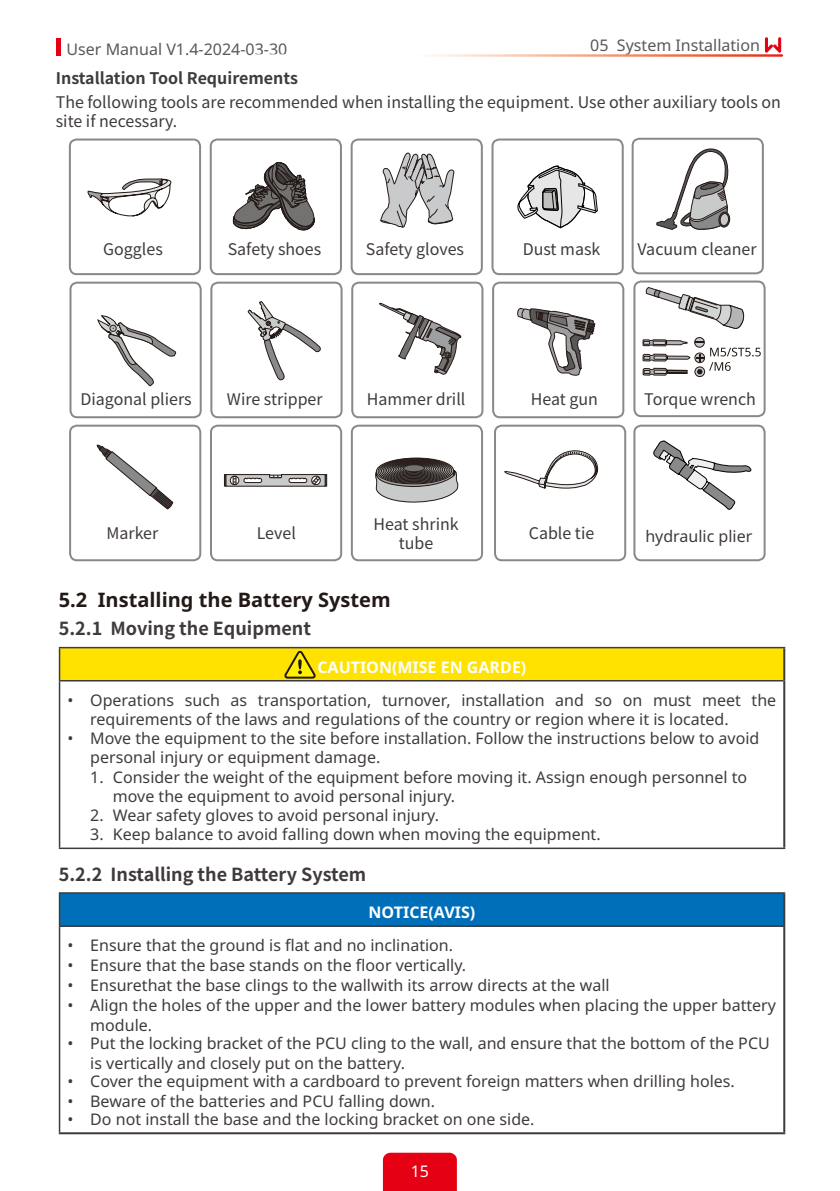
<style>
.page{position:relative;width:840px;height:1191px;background:#fff}
.page>*{position:absolute;margin:0;border:0;box-sizing:border-box;transform-origin:0 0}
.t1{font:700 20px "Noto Sans";color:#231916}
.t2{font:700 18px "Source Han Sans CN";color:#3f3b3a}
.t3{font:16px/19.2px "Noto Sans";color:#3f3b3a}
.t4{font:16px/19.2px "Source Han Sans CN";color:#3f3b3a;text-align:center}
.t5{font:16px "Noto Sans";color:#595857}
.t6{font:700 16px "Noto Sans";color:#fff}
.t7{font:700 16px "Source Han Sans CN";color:#3f3b3a}
.t8{font:16px "Noto Sans";color:#fff}
</style>
<div class="page">
<hr style="left:57px;top:38px;width:4px;height:18px;background:#e60013">
<svg style="left:764px;top:37px;width:16px;height:16px"></svg>
<div style="left:383px;top:1152px;width:73px;height:39px;background:#e60013"></div>
<svg style="left:68px;top:137px;width:698px;height:425px"></svg>
<svg style="left:232px;top:157px;width:83px;height:82px"></svg>
<svg style="left:380px;top:153px;width:74px;height:75px"></svg>
<svg style="left:517px;top:165px;width:80px;height:63px"></svg>
<svg style="left:517px;top:308px;width:78px;height:68px"></svg>
<svg style="left:97px;top:315px;width:79px;height:72px"></svg>
<svg style="left:247px;top:301px;width:74px;height:79px"></svg>
<svg style="left:379px;top:303px;width:82px;height:72px"></svg>
<svg style="left:97px;top:444px;width:76px;height:65px"></svg>
<svg style="left:656px;top:148px;width:74px;height:82px"></svg>
<svg style="left:224px;top:474px;width:103px;height:13px"></svg>
<svg style="left:373px;top:469px;width:85px;height:34px"></svg>
<svg style="left:376px;top:458px;width:77px;height:26px"></svg>
<div style="left:376px;top:457px;width:77px;height:27px;border:1px solid #231916;border-radius:50%"></div>
<svg style="left:378px;top:458px;width:73px;height:25px"></svg>
<div style="left:377px;top:458px;width:75px;height:25px;border:1px solid #231916;border-radius:50%"></div>
<svg style="left:379px;top:458px;width:71px;height:24px"></svg>
<div style="left:379px;top:458px;width:71px;height:25px;border:1px solid #231916;border-radius:50%"></div>
<svg style="left:381px;top:459px;width:67px;height:23px"></svg>
<div style="left:381px;top:459px;width:67px;height:23px;border:1px solid #231916;border-radius:50%"></div>
<svg style="left:383px;top:459px;width:63px;height:22px"></svg>
<div style="left:382px;top:459px;width:64px;height:22px;border:1px solid #231916;border-radius:50%"></div>
<svg style="left:384px;top:460px;width:60px;height:20px"></svg>
<div style="left:384px;top:459px;width:60px;height:21px;border:1px solid #231916;border-radius:50%"></div>
<svg style="left:386px;top:460px;width:56px;height:19px"></svg>
<div style="left:386px;top:460px;width:57px;height:20px;border:1px solid #231916;border-radius:50%"></div>
<svg style="left:388px;top:461px;width:52px;height:18px"></svg>
<div style="left:388px;top:460px;width:53px;height:19px;border:1px solid #231916;border-radius:50%"></div>
<svg style="left:389px;top:461px;width:50px;height:17px"></svg>
<div style="left:389px;top:461px;width:50px;height:17px;border:1px solid #231916;border-radius:50%"></div>
<svg style="left:391px;top:461px;width:46px;height:16px"></svg>
<div style="left:391px;top:461px;width:46px;height:16px;border:1px solid #231916;border-radius:50%"></div>
<svg style="left:393px;top:462px;width:42px;height:14px"></svg>
<div style="left:393px;top:462px;width:42px;height:15px;border:1px solid #231916;border-radius:50%"></div>
<svg style="left:395px;top:462px;width:38px;height:14px"></svg>
<div style="left:394px;top:462px;width:39px;height:14px;border:1px solid #231916;border-radius:50%"></div>
<svg style="left:396px;top:463px;width:35px;height:12px"></svg>
<div style="left:396px;top:462px;width:36px;height:13px;border:1px solid #231916;border-radius:50%"></div>
<svg style="left:398px;top:463px;width:32px;height:11px"></svg>
<div style="left:398px;top:463px;width:32px;height:11px;border:1px solid #231916;border-radius:50%"></div>
<div style="left:399px;top:463px;width:29px;height:10px;border:1px solid #231916;border-radius:50%"></div>
<div style="left:401px;top:464px;width:25px;height:9px;border:1px solid #231916;border-radius:50%"></div>
<div style="left:403px;top:464px;width:21px;height:8px;background:#727272;border-radius:50%"></div>
<div style="left:403px;top:464px;width:21px;height:8px;border:1px solid #231916;border-radius:50%"></div>
<svg style="left:504px;top:440px;width:93px;height:52px"></svg>
<svg style="left:644px;top:287px;width:101px;height:42px"></svg>
<div style="left:694px;top:337px;width:10px;height:10px;border:1px solid #231916;border-radius:50%"></div>
<div style="left:694px;top:367px;width:10px;height:10px;border:1px solid #231916;border-radius:50%"></div>
<svg style="left:642px;top:339px;width:118px;height:37px"></svg>
<svg style="left:652px;top:441px;width:99px;height:70px"></svg>
<div style="left:59px;top:893px;width:724px;height:33px;background:#006fba"></div>
<hr style="left:59px;top:892px;width:725px;height:1px;background:#3f3b3a">
<hr style="left:59px;top:893px;width:1px;height:32px;background:#3f3b3a">
<hr style="left:59px;top:925px;width:723px;height:2px;background:#3f3b3a">
<hr style="left:59px;top:927px;width:1px;height:205px;background:#3f3b3a">
<hr style="left:782px;top:893px;width:2px;height:33px;background:#3f3b3a">
<hr style="left:782px;top:926px;width:2px;height:206px;background:#3f3b3a">
<hr style="left:59px;top:1132px;width:725px;height:2px;background:#3f3b3a">
<div style="left:59px;top:647px;width:724px;height:33px;background:#ffe200"></div>
<hr style="left:59px;top:647px;width:725px;height:1px;background:#3f3b3a">
<hr style="left:59px;top:648px;width:1px;height:32px;background:#3f3b3a">
<hr style="left:59px;top:680px;width:723px;height:1px;background:#3f3b3a">
<hr style="left:59px;top:681px;width:1px;height:166px;background:#3f3b3a">
<hr style="left:59px;top:847px;width:725px;height:2px;background:#3f3b3a">
<hr style="left:782px;top:648px;width:2px;height:32px;background:#3f3b3a">
<hr style="left:782px;top:680px;width:2px;height:167px;background:#3f3b3a">
<svg style="left:284px;top:650px;width:32px;height:29px"></svg>
<p class="t5" style="left:66px;top:38px;width:222px">User Manual V1.4-2024-03-30</p>
<p class="t5" style="left:590px;top:34px;width:171px">05 System Installation</p>
<p class="t7" style="left:56px;top:69px;width:243px">Installation Tool Requirements</p>
<p class="t4" style="left:56px;top:93px;width:726px;text-align:left">The following tools are recommended when installing the equipment. Use other auxiliary tools on site if necessary.</p>
<p class="t4" style="left:103px;top:240px;width:61px">Goggles</p>
<p class="t4" style="left:227px;top:240px;width:95px">Safety shoes</p>
<p class="t4" style="left:365px;top:240px;width:100px">Safety gloves</p>
<p class="t4" style="left:522px;top:240px;width:79px">Dust mask</p>
<p class="t4" style="left:637px;top:240px;width:120px">Vacuum cleaner</p>
<p class="t4" style="left:80px;top:389px;width:113px">Diagonal pliers</p>
<p class="t4" style="left:227px;top:389px;width:97px">Wire stripper</p>
<p class="t4" style="left:366px;top:389px;width:100px">Hammer drill</p>
<p class="t4" style="left:530px;top:389px;width:69px">Heat gun</p>
<p class="t4" style="left:644px;top:389px;width:113px">Torque wrench</p>
<p class="t4" style="left:373px;top:514px;width:87px">Heat shrink tube</p>
<p class="t4" style="left:106px;top:524px;width:53px">Marker</p>
<p class="t4" style="left:528px;top:524px;width:67px">Cable tie</p>
<p class="t3" style="left:645px;top:526px;width:108px">hydraulic plier</p>
<p class="t4" style="left:256px;top:524px;width:41px">Level</p>
<p class="t1" style="left:59px;top:585px;width:333px">5.2 Installing the Battery System</p>
<p class="t2" style="left:59px;top:618px;width:253px">5.2.1 Moving the Equipment</p>
<p class="t6" style="left:317px;top:655px;width:210px">CAUTION(MISE EN GARDE)</p>
<p class="t3" style="left:90px;top:691px;width:687px;text-indent:-23px">• Operations such as transportation, turnover, installation and so on must meet the requirements of the laws and regulations of the country or region where it is located.</p>
<p class="t3" style="left:90px;top:729px;width:670px;text-indent:-23px">• Move the equipment to the site before installation. Follow the instructions below to avoid personal injury or equipment damage.</p>
<p class="t3" style="left:113px;top:767px;width:635px;text-indent:-23px">1. Consider the weight of the equipment before moving it. Assign enough personnel to move the equipment to avoid personal injury.</p>
<p class="t3" style="left:90px;top:806px;width:350px">2. Wear safety gloves to avoid personal injury.</p>
<p class="t3" style="left:90px;top:825px;width:511px">3. Keep balance to avoid falling down when moving the equipment.</p>
<p class="t2" style="left:59px;top:864px;width:309px">5.2.2 Installing the Battery System</p>
<p class="t6" style="left:368px;top:901px;width:108px">NOTICE(AVIS)</p>
<p class="t3" style="left:67px;top:936px;width:387px">• Ensure that the ground is flat and no inclination.</p>
<p class="t3" style="left:67px;top:956px;width:400px">• Ensure that the base stands on the floor vertically.</p>
<p class="t3" style="left:67px;top:976px;width:543px">• Ensurethat the base clings to the wallwith its arrow directs at the wall</p>
<p class="t3" style="left:90px;top:995px;width:687px;line-height:20px;text-indent:-23px">• Align the holes of the upper and the lower battery modules when placing the upper battery module.</p>
<p class="t3" style="left:90px;top:1033px;width:680px;line-height:20px;text-indent:-23px">• Put the locking bracket of the PCU cling to the wall, and ensure that the bottom of the PCU is vertically and closely put on the battery.</p>
<p class="t3" style="left:67px;top:1072px;width:668px">• Cover the equipment with a cardboard to prevent foreign matters when drilling holes.</p>
<p class="t3" style="left:67px;top:1092px;width:369px">• Beware of the batteries and PCU falling down.</p>
<p class="t3" style="left:67px;top:1110px;width:468px">• Do not install the base and the locking bracket on one side.</p>
<p class="t8" style="left:410px;top:1160px;width:20px">15</p>
</div>
